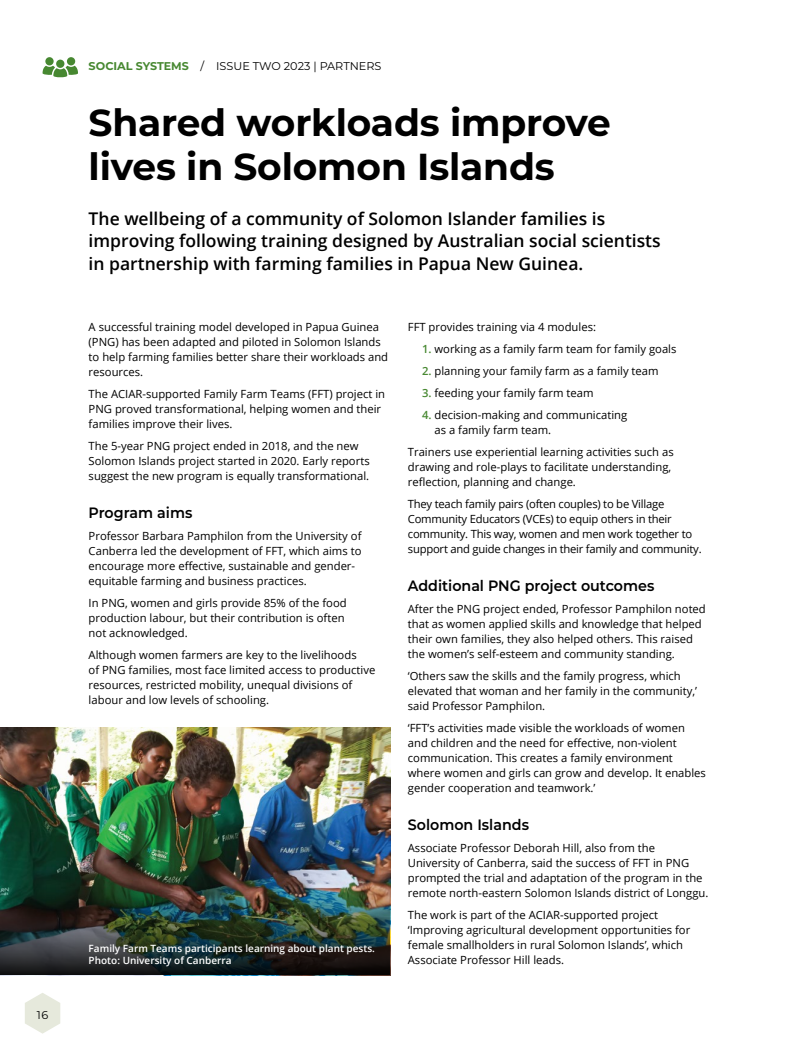
<style>
.page{position:relative;width:798px;height:1053px;background:#fff}
.page>*{position:absolute;margin:0;border:0;box-sizing:border-box;transform-origin:0 0}
.Heading01{font:700 37.5px/43.8px "Montserrat";letter-spacing:-.005em;color:#000}
.PrecedeBlack{font:600 17.5px/22.5px "Open Sans";color:#000}
.XheadRegular_Black{font:600 15px "Montserrat";color:#000;scale:.95 1}
.Body{font:11.25px/15px "Open Sans";color:#000}
.Body-2{font:11.25px/15px "Open Sans";letter-spacing:-.02em;color:#000}
.t1{font:11.25px "Montserrat";color:#000}
.CaptionBlack{font:600 10px/12.5px "Open Sans";color:#fff}
.s1{font-weight:700;color:#478831}
.s2{font-weight:600;color:#478831}
</style>
<div class="page">
<svg style="left:25px;top:993px;width:35px;height:40px"></svg>
<svg style="left:43px;top:57px;width:35px;height:21px"></svg>
<img style="left:0;top:727px;width:390px;height:159px">
<hr style="left:797px;top:353px;width:1px;height:82px;background:#000">
<img style="left:0;top:886px;width:390px;height:88px">
<p class="t1" style="left:37px;top:1006px;width:13px">16</p>
<p class="t1" style="left:89px;top:59px;width:294px"><span class="s1">SOCIAL SYSTEMS</span> / ISSUE TWO 2023 | PARTNERS</p>
<p class="Heading01" style="left:89px;top:99px;width:523px">Shared workloads improve lives in Solomon Islands</p>
<p class="PrecedeBlack" style="left:89px;top:207px;width:573px">The wellbeing of a community of Solomon Islander families is improving following training designed by Australian social scientists in partnership with farming families in Papua New Guinea.</p>
<p class="Body" style="left:89px;top:318px;width:301px">A successful training model developed in Papua Guinea (PNG) has been adapted and piloted in Solomon Islands to help farming families better share their workloads and resources.</p>
<p class="Body" style="left:89px;top:386px;width:298px">The ACIAR-supported Family Farm Teams (FFT) project in<br>PNG proved transformational, helping women and their families improve their lives.</p>
<p class="Body" style="left:89px;top:438px;width:282px">The 5-year PNG project ended in 2018, and the new<br>Solomon Islands project started in 2020. Early reports suggest the new program is equally transformational.</p>
<h2 class="XheadRegular_Black" style="left:89px;top:501px;width:111px">Program aims</h2>
<p class="Body" style="left:89px;top:527px;width:274px">Professor Barbara Pamphilon from the University of Canberra led the development of FFT, which aims to encourage more effective, sustainable and gender&shy;equitable farming and business practices.</p>
<p class="Body" style="left:89px;top:595px;width:259px">In PNG, women and girls provide 85% of the food production labour, but their contribution is often not acknowledged.</p>
<p class="Body" style="left:89px;top:647px;width:288px">Although women farmers are key to the livelihoods<br>of PNG families, most face limited access to productive resources, restricted mobility, unequal divisions of labour and low levels of schooling.</p>
<p class="CaptionBlack" style="left:89px;top:941px;width:288px">Family Farm Teams participants learning about plant pests.<br>Photo: University of Canberra</p>
<p class="Body" style="left:407px;top:318px;width:190px">FFT provides training via 4 modules:</p>
<p class="Body" style="left:422px;top:341px;width:256px"><span class="s2">1.</span> working as a family farm team for family goals</p>
<p class="Body" style="left:422px;top:363px;width:238px"><span class="s2">2.</span> planning your family farm as a family team</p>
<p class="Body" style="left:422px;top:385px;width:173px"><span class="s2">3.</span> feeding your family farm team</p>
<p class="Body" style="left:434px;top:407px;width:194px;text-indent:-12px"><span class="s2">4.</span> decision-making and communicating as a family farm team.</p>
<p class="Body" style="left:407px;top:444px;width:267px">Trainers use experiential learning activities such as drawing and role-plays to facilitate understanding, reflection, planning and change.</p>
<p class="Body-2" style="left:407px;top:496px;width:295px">They teach family pairs (often couples) to be Village Community Educators (VCEs) to equip others in their community. This way, women and men work together to support and guide changes in their family and community.</p>
<h2 class="XheadRegular_Black" style="left:407px;top:575px;width:261px">Additional PNG project outcomes</h2>
<p class="Body" style="left:407px;top:601px;width:299px">After the PNG project ended, Professor Pamphilon noted that as women applied skills and knowledge that helped their own families, they also helped others. This raised the women’s self-esteem and community standing.</p>
<p class="Body" style="left:407px;top:668px;width:290px">‘Others saw the skills and the family progress, which elevated that woman and her family in the community,’ said Professor Pamphilon.</p>
<p class="Body" style="left:407px;top:720px;width:299px">‘FFT’s activities made visible the workloads of women and children and the need for effective, non-violent communication. This creates a family environment where women and girls can grow and develop. It enables gender cooperation and teamwork.’</p>
<h2 class="XheadRegular_Black" style="left:407px;top:814px;width:129px">Solomon Islands</h2>
<p class="Body" style="left:407px;top:840px;width:302px">Associate Professor Deborah Hill, also from the University of Canberra, said the success of FFT in PNG prompted the trial and adaptation of the program in the remote north-eastern Solomon Islands district of Longgu.</p>
<p class="Body" style="left:407px;top:907px;width:284px">The work is part of the ACIAR-supported project ‘Improving agricultural development opportunities for female smallholders in rural Solomon Islands’, which Associate Professor Hill leads.</p>
</div>
